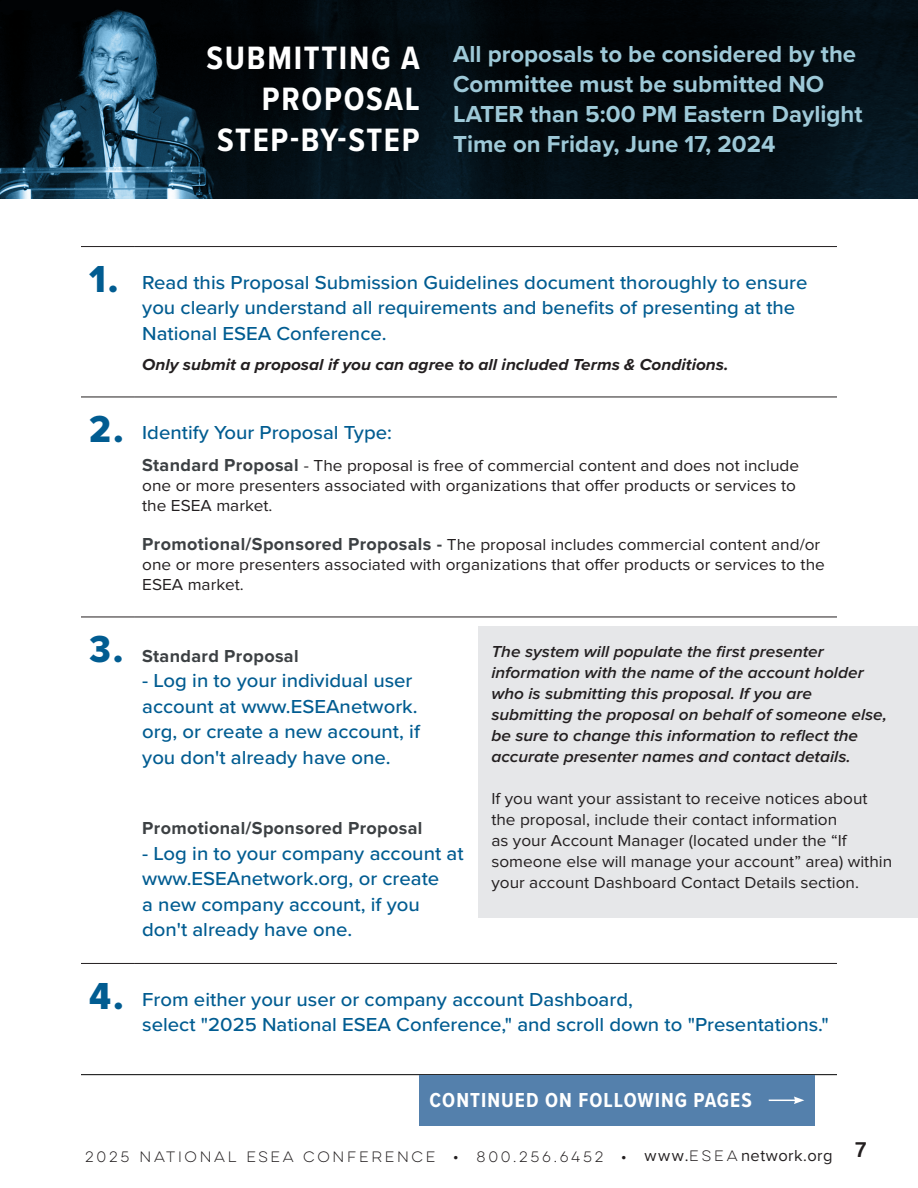
<style>
.page{position:relative;width:918px;height:1188px;background:#fff}
.page>*{position:absolute;margin:0;border:0;box-sizing:border-box;transform-origin:0 0}
.t1{font:39px "Proxima Nova Cond Extrabld";color:#015c91;scale:1.04 1}
.t2{font:700 33.6px/40.8px "Proxima Nova Cond";letter-spacing:.05em;color:#fff;text-align:right}
.t3{font:700 24px/30px "Proxima Nova";color:#9ec9d8}
.t4{font:700 21px "Proxima Nova Cond";letter-spacing:.05em;color:#fff}
.t5{font:500 19.5px/25.5px "Proxima Nova";color:#015c91;scale:1.04 1}
.t6{font:700 18px "Proxima Nova";letter-spacing:.02em;color:#3c4043}
.t7{font:16.5px/21px "Proxima Nova";color:#231f20;scale:1.04 1}
.t8{font:italic 600 16.5px/21px "Proxima Nova";color:#231f20;scale:1.04 1}
.t9{font:italic 700 16.5px "Proxima Nova";color:#231f20;scale:1.04 1}
.t10{font:13.5px "Lulo Clean One";color:#231f20}
.s1{font-weight:700;font-size:18px;color:#3c4043}
.s2{font-family:"Proxima Nova";font-size:16.5px}
</style>
<div class="page">
<hr style="left:81px;top:246px;width:53px;height:1px;background:#231f20">
<hr style="left:81px;top:396px;width:53px;height:1px;background:#231f20">
<hr style="left:134px;top:246px;width:703px;height:1px;background:#231f20">
<hr style="left:134px;top:396px;width:703px;height:1px;background:#231f20">
<hr style="left:81px;top:616px;width:53px;height:1px;background:#231f20">
<hr style="left:134px;top:616px;width:703px;height:1px;background:#231f20">
<hr style="left:81px;top:963px;width:53px;height:1px;background:#231f20">
<hr style="left:134px;top:963px;width:703px;height:1px;background:#231f20">
<svg style="left:0;top:0;width:918px;height:199px;background:#09161e"></svg>
<div style="left:478px;top:626px;width:440px;height:292px;background:#e6e7e9"></div>
<hr style="left:81px;top:1074px;width:756px;height:1px;background:#000">
<div style="left:419px;top:1075px;width:395px;height:50px;background:#5480ac"></div>
<svg style="left:769px;top:1096px;width:35px;height:8px"></svg>
<p class="t2" style="left:207px;top:37px;width:215px">SUBMITTING A<br>PROPOSAL</p>
<p class="t2" style="left:217px;top:118px;width:204px">STEP-BY-STEP</p>
<p class="t3" style="left:453px;top:38px;width:411px">All proposals to be considered by the<br>Committee must be submitted NO<br>LATER than 5:00 PM Eastern Daylight<br>Time on Friday, June 17, 2024</p>
<p class="t1" style="left:89px;top:250px;width:30px">1.</p>
<p class="t5" style="left:142px;top:269px;width:641px">Read this Proposal Submission Guidelines document thoroughly to ensure you clearly understand all requirements and benefits of presenting at the<br>National ESEA Conference.</p>
<p class="t9" style="left:142px;top:352px;width:565px">Only submit a proposal if you can agree to all included Terms &amp; Conditions.</p>
<p class="t1" style="left:89px;top:400px;width:35px">2.</p>
<p class="t5" style="left:142px;top:419px;width:242px">Identify Your Proposal Type:</p>
<p class="t7" style="left:142px;top:456px;width:633px;line-height:19.8px"><span class="s1">Standard Proposal</span> - The proposal is free of commercial content and does not include one or more presenters associated with organizations that offer products or services to</p>
<p class="t7" style="left:142px;top:495px;width:127px">the ESEA market.</p>
<p class="t7" style="left:142px;top:536px;width:658px;line-height:19.8px"><span class="s1">Promotional/Sponsored Proposals -</span> The proposal includes commercial content and/or one or more presenters associated with organizations that offer products or services to the</p>
<p class="t7" style="left:142px;top:575px;width:99px">ESEA market.</p>
<p class="t1" style="left:89px;top:620px;width:35px">3.</p>
<p class="t6" style="left:142px;top:643px;width:158px">Standard Proposal</p>
<p class="t5" style="left:142px;top:668px;width:269px">- Log in to your individual user account at www.ESEAnetwork. org, or create a new account, if you don't already have one.</p>
<p class="t6" style="left:142px;top:815px;width:282px">Promotional/Sponsored Proposal</p>
<p class="t5" style="left:142px;top:840px;width:310px">- Log in to your company account at</p>
<p class="t5" style="left:142px;top:866px;width:287px">www.ESEAnetwork.org, or create</p>
<p class="t5" style="left:142px;top:891px;width:269px">a new company account, if you don't already have one.</p>
<p class="t8" style="left:491px;top:642px;width:382px">The system will populate the first presenter information with the name of the account holder who is submitting this proposal. If you are submitting the proposal on behalf of someone else, be sure to change this information to reflect the accurate presenter names and contact details.</p>
<p class="t7" style="left:491px;top:789px;width:387px">If you want your assistant to receive notices about the proposal, include their contact information<br>as your Account Manager (located under the “If someone else will manage your account” area) within your account Dashboard Contact Details section.</p>
<p class="t1" style="left:89px;top:967px;width:35px">4.</p>
<p class="t5" style="left:142px;top:986px;width:473px">From either your user or company account Dashboard,</p>
<p class="t5" style="left:142px;top:1011px;width:662px">select "2025 National ESEA Conference," and scroll down to "Presentations."</p>
<p class="t4" style="left:430px;top:1084px;width:324px">CONTINUED ON FOLLOWING PAGES</p>
<p class="t10" style="left:85px;top:1148px;width:783px">2025 NATIONAL ESEA CONFERENCE • 800.256.6452 • <span class="s2">www.</span>ESEA<span class="s2">network.org</span> <sup>7</sup></p>
</div>
